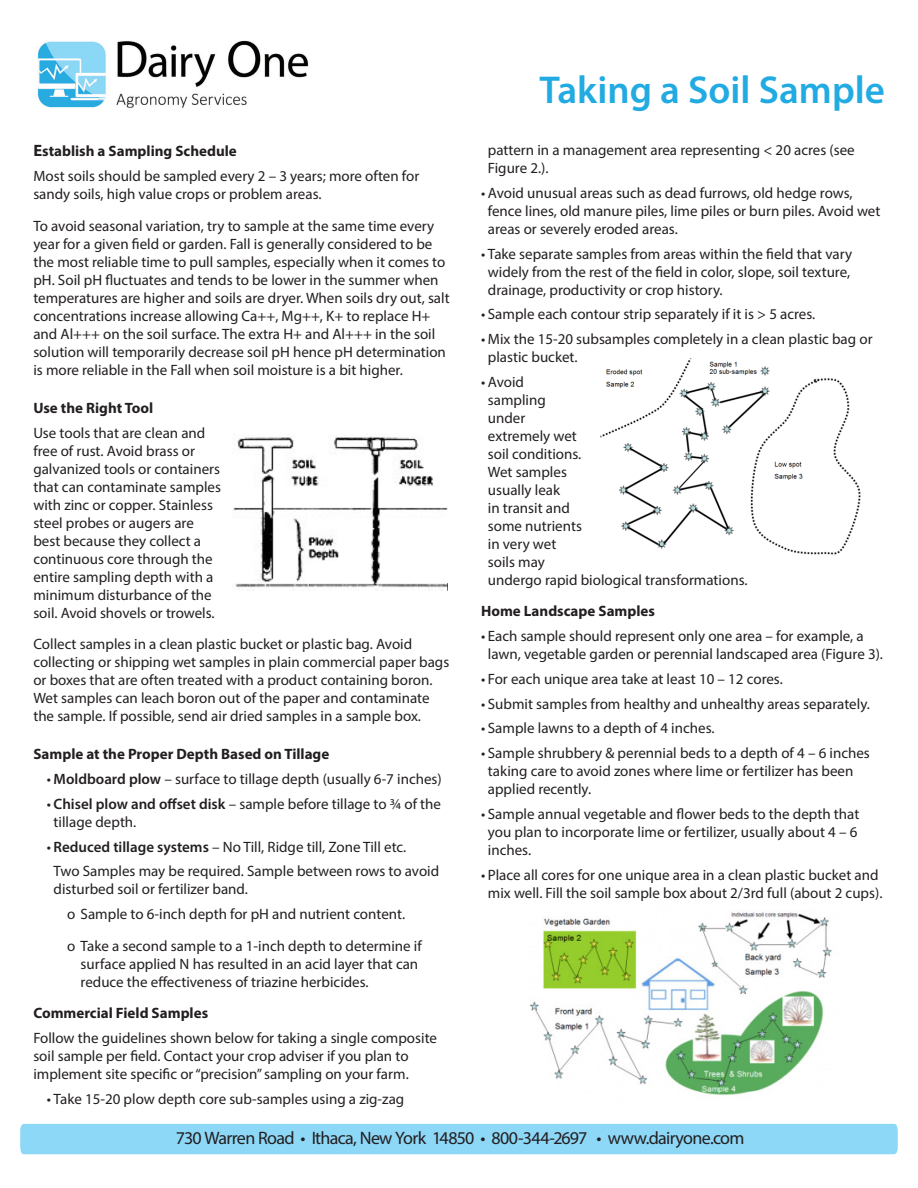
<style>
.page{position:relative;width:918px;height:1188px;background:#fff}
.page>*{position:absolute;margin:0;border:0;box-sizing:border-box;transform-origin:0 0}
.t1{font:600 39px "Myriad Pro";color:#22abe2}
.HTML_Body{font:18px "Myriad Pro";letter-spacing:-.04em;color:#231f20}
.Body_Text{font:15px/18px "Myriad Pro";color:#231f20}
.Body_Text-2{font:700 15px "Myriad Pro";color:#231f20}
.s1{font-size:16.5px}
.s2{font-weight:600}
</style>
<div class="page">
<img style="left:37px;top:40px;width:272px;height:68px">
<div style="left:20px;top:1124px;width:878px;height:30px;background:#8dd7f7"></div>
<img style="left:232px;top:436px;width:216px;height:155px">
<img style="left:600px;top:358px;width:261px;height:197px">
<img style="left:529px;top:912px;width:303px;height:184px">
<p class="Body_Text-2" style="left:33px;top:141px;width:205px"><span class="s1">E</span>stablish a Sampling Schedule</p>
<p class="Body_Text" style="left:33px;top:167px;width:387px">Most soils should be sampled every 2 – 3 years; more often for sandy soils, high value crops or problem areas.</p>
<p class="Body_Text" style="left:33px;top:216px;width:418px">To avoid seasonal variation, try to sample at the same time every year for a given field or garden. Fall is generally considered to be the most reliable time to pull samples, especially when it comes to pH. Soil pH fluctuates and tends to be lower in the summer when temperatures are higher and soils are dryer. When soils dry out, salt concentrations increase allowing Ca++, Mg++, K+ to replace H+ and Al+++ on the soil surface. The extra H+ and Al+++ in the soil solution will temporarily decrease soil pH hence pH determination is more reliable in the Fall when soil moisture is a bit higher.</p>
<p class="Body_Text-2" style="left:33px;top:398px;width:121px">Use the Right Tool</p>
<p class="Body_Text" style="left:33px;top:423px;width:189px">Use tools that are clean and free of rust. Avoid brass or galvanized tools or containers that can contaminate samples with zinc or copper. Stainless steel probes or augers are best because they collect a continuous core through the entire sampling depth with a minimum disturbance of the soil. Avoid shovels or trowels.</p>
<p class="Body_Text" style="left:33px;top:635px;width:417px">Collect samples in a clean plastic bucket or plastic bag. Avoid collecting or shipping wet samples in plain commercial paper bags or boxes that are often treated with a product containing boron.<br>Wet samples can leach boron out of the paper and contaminate the sample. If possible, send air dried samples in a sample box.</p>
<p class="Body_Text-2" style="left:33px;top:744px;width:297px">Sample at the Proper Depth Based on Tillage</p>
<p class="Body_Text" style="left:47px;top:770px;width:396px">• <span class="s2">Moldboard plow</span> – surface to tillage depth (usually 6-7 inches)</p>
<p class="Body_Text" style="left:54px;top:795px;width:389px;text-indent:-7px">• <span class="s2">Chisel plow and offset disk</span> – sample before tillage to ¾ of the tillage depth.</p>
<p class="Body_Text" style="left:47px;top:837px;width:361px">• <span class="s2">Reduced tillage systems</span> – No Till, Ridge till, Zone Till etc.</p>
<p class="Body_Text" style="left:54px;top:862px;width:387px">Two Samples may be required. Sample between rows to avoid disturbed soil or fertilizer band.</p>
<p class="Body_Text" style="left:67px;top:905px;width:340px">o Sample to 6-inch depth for pH and nutrient content.</p>
<p class="Body_Text" style="left:81px;top:936px;width:343px;text-indent:-14px">o Take a second sample to a 1-inch depth to determine if surface applied N has resulted in an acid layer that can reduce the effectiveness of triazine herbicides.</p>
<p class="Body_Text-2" style="left:33px;top:1003px;width:176px">Commercial Field Samples</p>
<p class="Body_Text" style="left:33px;top:1029px;width:405px">Follow the guidelines shown below for taking a single composite soil sample per field. Contact your crop adviser if you plan to implement site specific or “precision” sampling on your farm.</p>
<p class="Body_Text" style="left:47px;top:1089px;width:359px">• Take 15-20 plow depth core sub-samples using a zig-zag</p>
<p class="t1" style="left:539px;top:65px;width:347px">Taking a Soil Sample</p>
<p class="Body_Text" style="left:488px;top:141px;width:368px">pattern in a management area representing &lt; 20 acres (see<br>Figure 2.).</p>
<p class="Body_Text" style="left:488px;top:184px;width:394px;text-indent:-7px">• Avoid unusual areas such as dead furrows, old hedge rows, fence lines, old manure piles, lime piles or burn piles. Avoid wet areas or severely eroded areas.</p>
<p class="Body_Text" style="left:488px;top:244px;width:366px;text-indent:-7px">• Take separate samples from areas within the field that vary widely from the rest of the field in color, slope, soil texture, drainage, productivity or crop history.</p>
<p class="Body_Text" style="left:481px;top:305px;width:336px">• Sample each contour strip separately if it is &gt; 5 acres.</p>
<p class="Body_Text" style="left:488px;top:330px;width:386px;text-indent:-7px">• Mix the 15-20 subsamples completely in a clean plastic bag or plastic bucket.</p>
<p class="Body_Text" style="left:488px;top:373px;width:261px;text-indent:-7px">• Avoid<br>sampling<br>under<br>extremely wet<br>soil conditions.<br>Wet samples<br>usually leak<br>in transit and<br>some nutrients<br>in very wet<br>soils may<br>undergo rapid biological transformations.</p>
<p class="Body_Text-2" style="left:481px;top:602px;width:175px">Home Landscape Samples</p>
<p class="Body_Text" style="left:488px;top:627px;width:397px;text-indent:-7px">• Each sample should represent only one area – for example, a lawn, vegetable garden or perennial landscaped area (Figure 3).</p>
<p class="Body_Text" style="left:481px;top:670px;width:303px">• For each unique area take at least 10 – 12 cores.</p>
<p class="Body_Text" style="left:481px;top:694px;width:390px">• Submit samples from healthy and unhealthy areas separately.</p>
<p class="Body_Text" style="left:481px;top:719px;width:235px">• Sample lawns to a depth of 4 inches.</p>
<p class="Body_Text" style="left:488px;top:744px;width:384px;text-indent:-7px">• Sample shrubbery &amp; perennial beds to a depth of 4 – 6 inches taking care to avoid zones where lime or fertilizer has been applied recently.</p>
<p class="Body_Text" style="left:488px;top:805px;width:373px;text-align:justify;text-indent:-7px">• Sample annual vegetable and flower beds to the depth that you plan to incorporate lime or fertilizer, usually about 4 – 6 inches.</p>
<p class="Body_Text" style="left:481px;top:865px;width:403px;text-align:center">• Place all cores for one unique area in a clean plastic bucket and mix well. Fill the soil sample box about 2/3rd full (about 2 cups).</p>
<p class="HTML_Body" style="left:176px;top:1127px;width:570px">730 Warren Road • Ithaca, New York 14850 • 800-344-2697 • www.dairyone.com</p>
</div>
